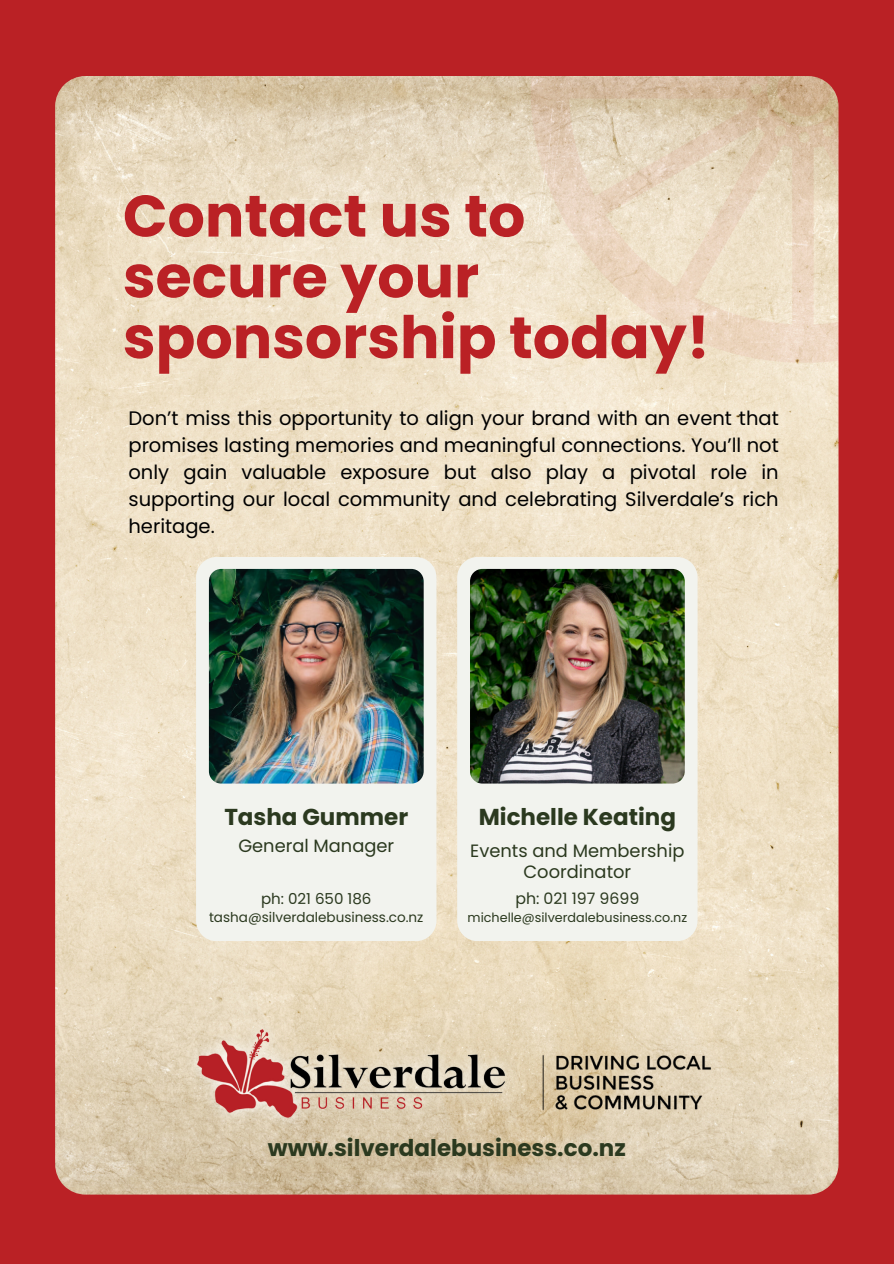
<style>
.page{position:relative;width:894px;height:1264px;background:#fff}
.page>*{position:absolute;margin:0;border:0;box-sizing:border-box;transform-origin:0 0}
.t1{font:700 58.5px/60.8px "Poppins";color:#ba2125}
.t2{font:700 22.95px "Poppins";color:#2b391f}
.t3{font:19.5px/27px "Poppins";color:#000;text-align:justify}
.t4{font:17.85px/20.9px "Poppins";color:#2b391f;text-align:center}
.t5{font:15.75px "Poppins";color:#2b391f}
.t6{font:15px "Poppins";color:#2b391f}
.t7{font:13.5px "Poppins";color:#2b391f}
.t8{font:12.75px "Poppins";color:#2b391f}
</style>
<div class="page">
<div style="left:0;top:0;width:893px;height:1263px;background:#ba2125"></div>
<img style="left:55px;top:76px;width:783px;height:1118px">
<div style="left:196px;top:557px;width:240px;height:383px;background:#f2f3ee;border-radius:21px"></div>
<div style="left:457px;top:557px;width:240px;height:383px;background:#f2f3ee;border-radius:21px"></div>
<img style="left:209px;top:569px;width:214px;height:214px;border-radius:12px">
<img style="left:470px;top:569px;width:214px;height:214px;border-radius:12px">
<svg style="left:530px;top:76px;width:309px;height:287px;background:#e8d6bd"></svg>
<svg style="left:768px;top:76px;width:71px;height:49px;background:#cba887"></svg>
<img style="left:178px;top:1009px;width:537px;height:127px">
<h3 class="t1" style="left:123px;top:186px;width:588px">Contact us to secure your sponsorship today!</h3>
<p class="t3" style="left:128px;top:404px;width:651px">Don’t miss this opportunity to align your brand with an event that promises lasting memories and meaningful connections. You’ll not only gain valuable exposure but also play a pivotal role in supporting our local community and celebrating Silverdale’s rich heritage.</p>
<h2 class="t2" style="left:224px;top:800px;width:185px">Tasha Gummer</h2>
<p class="t4" style="left:238px;top:835px;width:157px">General Manager</p>
<h2 class="t6" style="left:261px;top:888px;width:112px">ph: 021 650 186</h2>
<p class="t7" style="left:209px;top:907px;width:216px">tasha@silverdalebusiness.co.nz</p>
<p class="t2" style="left:478px;top:800px;width:199px">Michelle Keating</p>
<p class="t4" style="left:470px;top:840px;width:216px">Events and Membership<br>Coordinator</p>
<p class="t5" style="left:515px;top:887px;width:125px">ph: 021 197 9699</p>
<p class="t8" style="left:467px;top:908px;width:221px">michelle@silverdalebusiness.co.nz</p>
<p class="t2" style="left:268px;top:1131px;width:359px">www.silverdalebusiness.co.nz</p>
</div>
